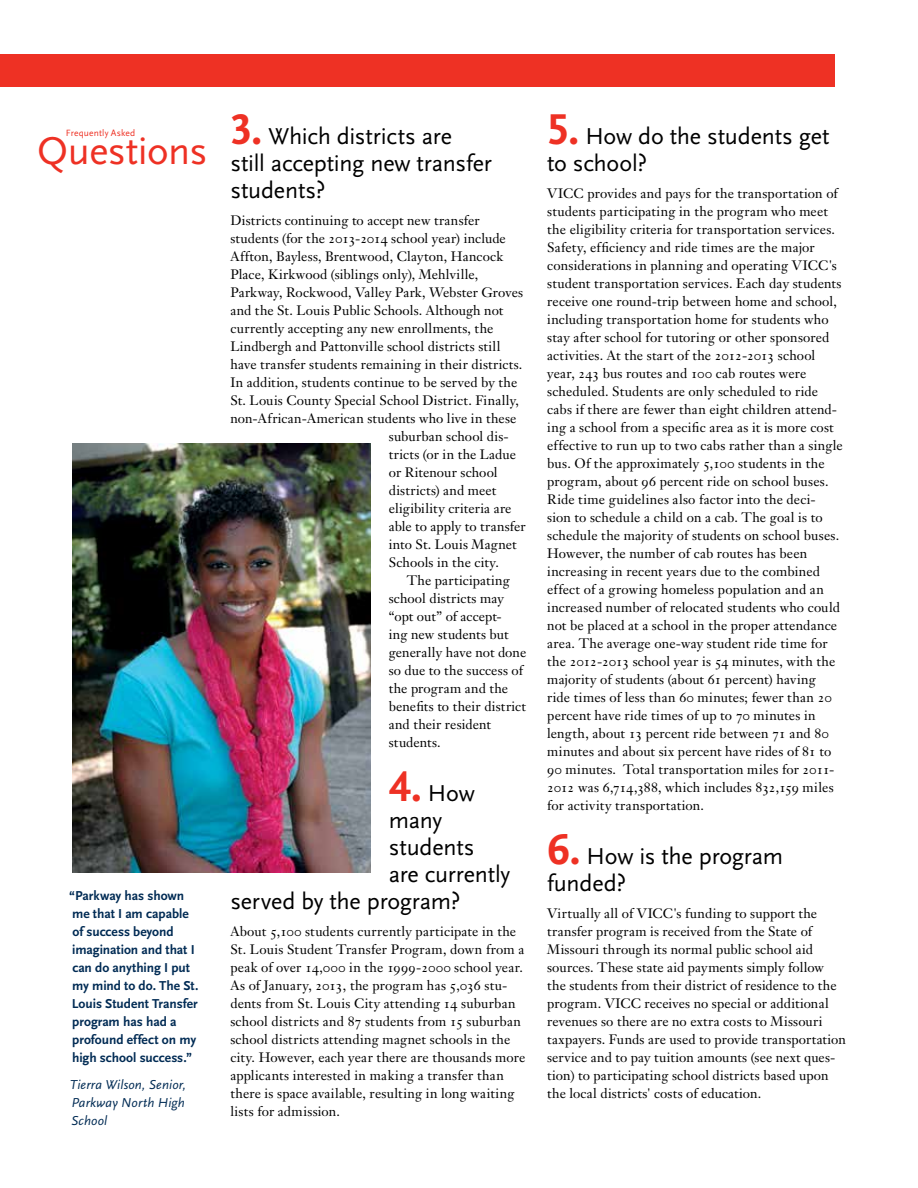
<style>
.page{position:relative;width:918px;height:1188px;background:#fff}
.page>*{position:absolute;margin:0;border:0;box-sizing:border-box;transform-origin:0 0}
.t1{font:40.5px "Scala Sans";letter-spacing:-.01em;color:#ee3124}
.t2{font:24px/27px "Scala Sans";letter-spacing:-.01em;color:#000}
.t3{font:13.5px/18px "Janson Text";letter-spacing:.01em;color:#000}
.t4{font:700 13.5px/18px "Scala Sans";letter-spacing:-.005em;color:#002b54}
.t5{font:italic 13.5px/18px "Scala Sans";letter-spacing:.01em;color:#002b54;text-align:justify}
.t6{font:9.45px "Scala Sans";letter-spacing:.02em;color:#ee3124}
.s1{font-family:"Scala Sans Figures";font-weight:700;font-size:45px;color:#ee3124}
.s2{font-family:"Janson Text Roman SC"}
</style>
<div class="page">
<div style="left:0;top:54px;width:834px;height:32px;background:#ee3124"></div>
<img style="left:72px;top:444px;width:299px;height:429px">
<p class="t6" style="left:66px;top:128px;width:71px">Frequently Asked</p>
<h1 class="t1" style="left:37px;top:129px;width:172px">Questions</h1>
<p class="t4" style="left:69px;top:887px;width:131px">“Parkway has shown me that I am capable of success beyond imagination and that I can do anything I put my mind to do. The St.<br>Louis Student Transfer program has had a profound effect on my high school success.”</p>
<p class="t5" style="left:70px;top:1076px;width:118px">Tierra Wilson, Senior, Parkway North High School</p>
<h2 class="t2" style="left:230px;top:123px;width:263px"><span class="s1">3.</span> Which districts are still accepting new transfer students?</h2>
<p class="t3" style="left:230px;top:211px;width:251px">Districts continuing to accept new transfer</p>
<p class="t3" style="left:230px;top:229px;width:277px">students (for the <span class="s2">2013</span>-<span class="s2">2014</span> school year) include</p>
<p class="t3" style="left:230px;top:247px;width:274px">Affton, Bayless, Brentwood, Clayton, Hancock</p>
<p class="t3" style="left:230px;top:265px;width:249px">Place, Kirkwood (siblings only), Mehlville,</p>
<p class="t3" style="left:230px;top:283px;width:294px">Parkway, Rockwood, Valley Park, Webster Groves</p>
<p class="t3" style="left:230px;top:301px;width:275px">and the St. Louis Public Schools. Although not</p>
<p class="t3" style="left:230px;top:319px;width:265px">currently accepting any new enrollments, the</p>
<p class="t3" style="left:230px;top:337px;width:272px">Lindbergh and Pattonville school districts still</p>
<p class="t3" style="left:230px;top:355px;width:293px">have transfer students remaining in their districts.</p>
<p class="t3" style="left:230px;top:373px;width:288px">In addition, students continue to be served by the</p>
<p class="t3" style="left:230px;top:391px;width:290px">St. Louis County Special School District. Finally,</p>
<p class="t3" style="left:230px;top:409px;width:288px">non-African-American students who live in these</p>
<p class="t3" style="left:389px;top:427px;width:122px">suburban school dis-</p>
<p class="t3" style="left:389px;top:445px;width:129px">tricts (or in the Ladue</p>
<p class="t3" style="left:389px;top:463px;width:110px">or Ritenour school</p>
<p class="t3" style="left:389px;top:481px;width:109px">districts) and meet</p>
<p class="t3" style="left:389px;top:499px;width:124px">eligibility criteria are</p>
<p class="t3" style="left:389px;top:517px;width:139px">able to apply to transfer</p>
<p class="t3" style="left:389px;top:535px;width:129px">into St. Louis Magnet</p>
<p class="t3" style="left:389px;top:553px;width:112px">Schools in the city.</p>
<p class="t3" style="left:407px;top:571px;width:105px">The participating</p>
<p class="t3" style="left:389px;top:589px;width:117px">school districts may</p>
<p class="t3" style="left:389px;top:607px;width:114px">“opt out” of accept-</p>
<p class="t3" style="left:389px;top:625px;width:121px">ing new students but</p>
<p class="t3" style="left:389px;top:643px;width:139px">generally have not done</p>
<p class="t3" style="left:389px;top:661px;width:136px">so due to the success of</p>
<p class="t3" style="left:389px;top:679px;width:121px">the program and the</p>
<p class="t3" style="left:389px;top:697px;width:139px">benefits to their district</p>
<p class="t3" style="left:389px;top:715px;width:104px">and their resident</p>
<p class="t3" style="left:389px;top:733px;width:53px">students.</p>
<h2 class="t2" style="left:389px;top:780px;width:87px"><span class="s1">4.</span> How</h2>
<h2 class="t2" style="left:389px;top:807px;width:55px">many</h2>
<h2 class="t2" style="left:389px;top:834px;width:87px">students</h2>
<h2 class="t2" style="left:389px;top:861px;width:123px">are currently</h2>
<h2 class="t2" style="left:230px;top:888px;width:232px">served by the program?</h2>
<p class="t3" style="left:230px;top:922px;width:297px">About <span class="s2">5</span>,<span class="s2">100</span> students currently participate in the St. Louis Student Transfer Program, down from a peak of over <span class="s2">14</span>,<span class="s2">000</span> in the <span class="s2">1999</span>-<span class="s2">2000</span> school year.<br>As of January, <span class="s2">2013</span>, the program has <span class="s2">5</span>,<span class="s2">036</span> stu&shy;dents from St. Louis City attending <span class="s2">14</span> suburban school districts and <span class="s2">87</span> students from <span class="s2">15</span> suburban school districts attending magnet schools in the city. However, each year there are thousands more applicants interested in making a transfer than there is space available, resulting in long waiting lists for admission.</p>
<h2 class="t2" style="left:547px;top:123px;width:284px"><span class="s1">5.</span> How do the students get to school?</h2>
<p class="t3" style="left:547px;top:184px;width:297px">VICC provides and pays for the transportation of students participating in the program who meet the eligibility criteria for transportation services.<br>Safety, efficiency and ride times are the major considerations in planning and operating VICC's student transportation services. Each day students receive one round-trip between home and school, including transportation home for students who stay after school for tutoring or other sponsored activities. At the start of the <span class="s2">2012</span>-<span class="s2">2013</span> school year, <span class="s2">243</span> bus routes and <span class="s2">100</span> cab routes were scheduled. Students are only scheduled to ride cabs if there are fewer than eight children attend&shy;ing a school from a specific area as it is more cost effective to run up to two cabs rather than a single bus. Of the approximately <span class="s2">5</span>,<span class="s2">100</span> students in the program, about <span class="s2">96</span> percent ride on school buses.<br>Ride time guidelines also factor into the deci&shy;sion to schedule a child on a cab. The goal is to schedule the majority of students on school buses.<br>However, the number of cab routes has been increasing in recent years due to the combined effect of a growing homeless population and an increased number of relocated students who could not be placed at a school in the proper attendance area. The average one-way student ride time for the <span class="s2">2012-2013</span> school year is <span class="s2">54</span> minutes, with the majority of students (about <span class="s2">61</span> percent) having<br>ride times of less than <span class="s2">60</span> minutes; fewer than <span class="s2">20 </span>percent have ride times of up to <span class="s2">70</span> minutes in length, about <span class="s2">13</span> percent ride between <span class="s2">71</span> and <span class="s2">80 </span>minutes and about six percent have rides of <span class="s2">81</span> to <span class="s2">90</span> minutes. Total transportation miles for <span class="s2">2011- 2012</span> was <span class="s2">6,714,388</span>, which includes <span class="s2">832,159</span> miles for activity transportation.</p>
<h2 class="t2" style="left:547px;top:843px;width:238px"><span class="s1">6.</span> How is the program funded?</h2>
<p class="t3" style="left:547px;top:904px;width:300px">Virtually all of VICC's funding to support the transfer program is received from the State of Missouri through its normal public school aid sources. These state aid payments simply follow the students from their district of residence to the program. VICC receives no special or additional revenues so there are no extra costs to Missouri taxpayers. Funds are used to provide transportation service and to pay tuition amounts (see next ques&shy;tion) to participating school districts based upon the local districts' costs of education.</p>
</div>
